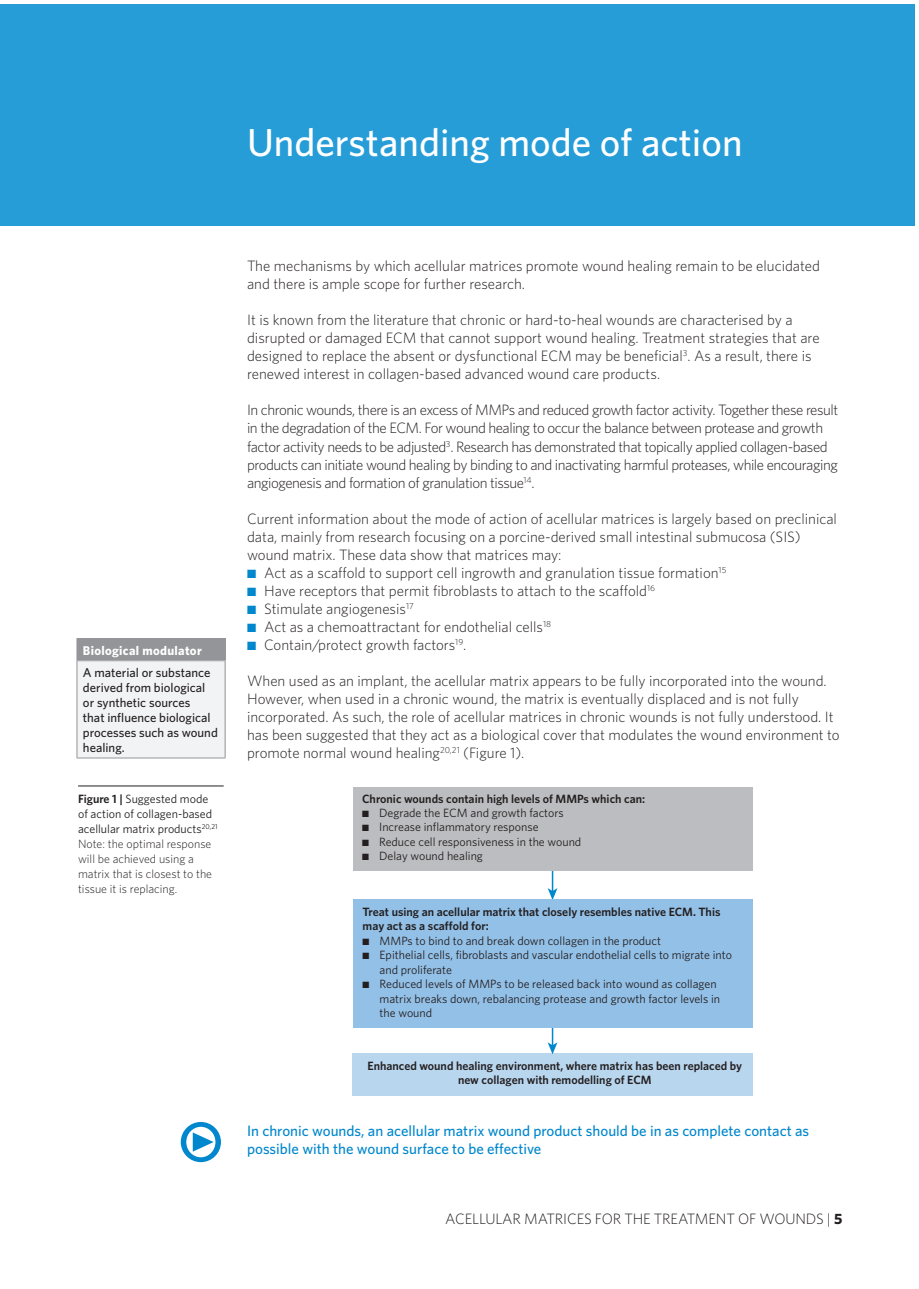
<style>
.page{position:relative;width:919px;height:1289px;background:#fff}
.page>*{position:absolute;margin:0;border:0;box-sizing:border-box;transform-origin:0 0}
.t1{font:54px "Meta Pro";color:#0087cd}
.t2{font:500 39px "Whitney";color:#fff}
.t3{font:300 15px/18px "Whitney";color:#231f20}
.t4{font:300 15px/18px "Whitney";letter-spacing:-.03em;color:#231f20}
.t5{font:500 15px/18px "Whitney";color:#0087cd}
.t6{font:500 12.75px/15px "Whitney";color:#231f20}
.t7{font:700 12.75px "Whitney";letter-spacing:.025em;color:#fff}
.t8{font:12px/14.4px "Whitney";color:#231f20}
.t9{font:600 12px/14.4px "Whitney";color:#231f20;text-align:center}
.t10{font:300 12px/15px "Whitney";color:#231f20}
.s1{color:#0087cd}
.s2{font-weight:600}
.s3{font-weight:400}
.s4{font-weight:700}
</style>
<div class="page">
<div style="left:0;top:4px;width:13px;height:221px;background:#279dd8"></div>
<div style="left:13px;top:4px;width:901px;height:221px;background:#279dd8"></div>
<hr style="left:78px;top:785px;width:146px;height:1px;background:#231f20">
<hr style="left:551px;top:863px;width:2px;height:28px;background:#0087cd">
<svg style="left:547px;top:888px;width:10px;height:11px"></svg>
<div style="left:352px;top:787px;width:400px;height:83px;background:#bcbdc0"></div>
<div style="left:352px;top:1053px;width:400px;height:42px;background:#b9d6ef"></div>
<hr style="left:551px;top:1017px;width:2px;height:28px;background:#0087cd">
<svg style="left:547px;top:1042px;width:10px;height:12px"></svg>
<div style="left:352px;top:899px;width:400px;height:128px;background:#93c0e7"></div>
<div style="left:77px;top:638px;width:148px;height:22px;background:#939598"></div>
<div style="left:77px;top:660px;width:148px;height:98px;background:#f2f3f4"></div>
<svg style="left:225px;top:639px;width:1px;height:21px"></svg>
<hr style="left:77px;top:661px;width:1px;height:96px;background:#939598">
<hr style="left:77px;top:660px;width:148px;height:1px;background:#939598">
<hr style="left:225px;top:661px;width:1px;height:96px;background:#939598">
<hr style="left:77px;top:757px;width:148px;height:1px;background:#939598">
<h2 class="t2" style="left:247px;top:119px;width:497px">Understanding mode of action</h2>
<p class="t7" style="left:83px;top:642px;width:120px">Biological modulator</p>
<p class="t6" style="left:83px;top:664px;width:136px">A material or substance derived from biological or synthetic sources<br>that influence biological processes such as wound healing.</p>
<p class="t3" style="left:247px;top:257px;width:574px">The mechanisms by which acellular matrices promote wound healing remain to be elucidated and there is ample scope for further research.</p>
<p class="t3" style="left:247px;top:311px;width:574px">It is known from the literature that chronic or hard-to-heal wounds are characterised by a disrupted or damaged ECM that cannot support wound healing. Treatment strategies that are designed to replace the absent or dysfunctional ECM may be beneficial<sup>3</sup>. As a result, there is renewed interest in collagen-based advanced wound care products.</p>
<p class="t4" style="left:247px;top:401px;width:592px">In chronic wounds, there is an excess of MMPs and reduced growth factor activity. Together these result in the degradation of the ECM. For wound healing to occur the balance between protease and growth factor activity needs to be adjusted<sup>3</sup>. Research has demonstrated that topically applied collagen-based products can initiate wound healing by binding to and inactivating harmful proteases, while encouraging angiogenesis and formation of granulation tissue<sup>14</sup>.</p>
<p class="t3" style="left:247px;top:509px;width:591px">Current information about the mode of action of acellular matrices is largely based on preclinical data, mainly from research focusing on a porcine-derived small intestinal submucosa (SIS) wound matrix. These data show that matrices may:</p>
<p class="t3" style="left:247px;top:563px;width:481px"><span class="s1">■</span> Act as a scaffold to support cell ingrowth and granulation tissue formation<sup>15</sup></p>
<p class="t3" style="left:247px;top:581px;width:409px"><span class="s1">■</span> Have receptors that permit fibroblasts to attach to the scaffold<sup>16</sup></p>
<p class="t3" style="left:247px;top:599px;width:168px"><span class="s1">■</span> Stimulate angiogenesis<sup>17</sup></p>
<p class="t3" style="left:247px;top:617px;width:305px"><span class="s1">■</span> Act as a chemoattractant for endothelial cells<sup>18</sup></p>
<p class="t3" style="left:247px;top:635px;width:221px"><span class="s1">■</span> Contain/protect growth factors<sup>19</sup>.</p>
<p class="t3" style="left:247px;top:671px;width:594px">When used as an implant, the acellular matrix appears to be fully incorporated into the wound.<br>However, when used in a chronic wound, the matrix is eventually displaced and is not fully incorporated. As such, the role of acellular matrices in chronic wounds is not fully understood. It has been suggested that they act as a biological cover that modulates the wound environment to promote normal wound healing<sup>20,21</sup> (Figure 1).</p>
<p class="t10" style="left:78px;top:791px;width:141px"><span class="s2">Figure 1 |</span> <span class="s3">Suggested mode of action of collagen-based acellular matrix products</span><sup>20,21<br></sup>Note: the optimal response will be achieved using a matrix that is closest to the tissue it is replacing.</p>
<p class="t9" style="left:362px;top:790px;width:284px">Chronic wounds contain high levels of MMPs which can:</p>
<p class="t8" style="left:362px;top:805px;width:203px">■ Degrade the ECM and growth factors</p>
<p class="t8" style="left:362px;top:819px;width:178px">■ Increase inflammatory response</p>
<p class="t8" style="left:362px;top:834px;width:221px">■ Reduce cell responsiveness in the wound</p>
<p class="t8" style="left:362px;top:848px;width:122px">■ Delay wound healing</p>
<p class="t9" style="left:362px;top:904px;width:359px;text-align:left">Treat using an acellular matrix that closely resembles native ECM. This may act as a scaffold for:</p>
<p class="t8" style="left:362px;top:933px;width:300px">■ MMPs to bind to and break down collagen in the product</p>
<p class="t8" style="left:379px;top:947px;width:354px;text-indent:-17px">■ Epithelial cells, fibroblasts and vascular endothelial cells to migrate into and proliferate</p>
<p class="t8" style="left:379px;top:976px;width:342px;text-indent:-17px">■ Reduced levels of MMPs to be released back into wound as collagen matrix breaks down, rebalancing protease and growth factor levels in the wound</p>
<h1 class="t1" style="left:178px;top:1101px;width:47px">•</h1>
<p class="t9" style="left:367px;top:1057px;width:376px">Enhanced wound healing environment, where matrix has been replaced by new collagen with remodelling of ECM</p>
<p class="t5" style="left:247px;top:1121px;width:563px">In chronic wounds, an acellular matrix wound product should be in as complete contact as possible with the wound surface to be effective</p>
<p class="t3" style="left:445px;top:1209px;width:10px">acellular</p>
<p class="t3" style="left:524px;top:1209px;width:10px">matrices</p>
<p class="t3" style="left:595px;top:1209px;width:39px">FOR the</p>
<p class="t3" style="left:654px;top:1209px;width:10px">treatment</p>
<p class="t3" style="left:738px;top:1209px;width:33px">of wounds</p>
<p class="t3" style="left:826px;top:1209px;width:17px">| <span class="s4">5</span></p>
</div>
